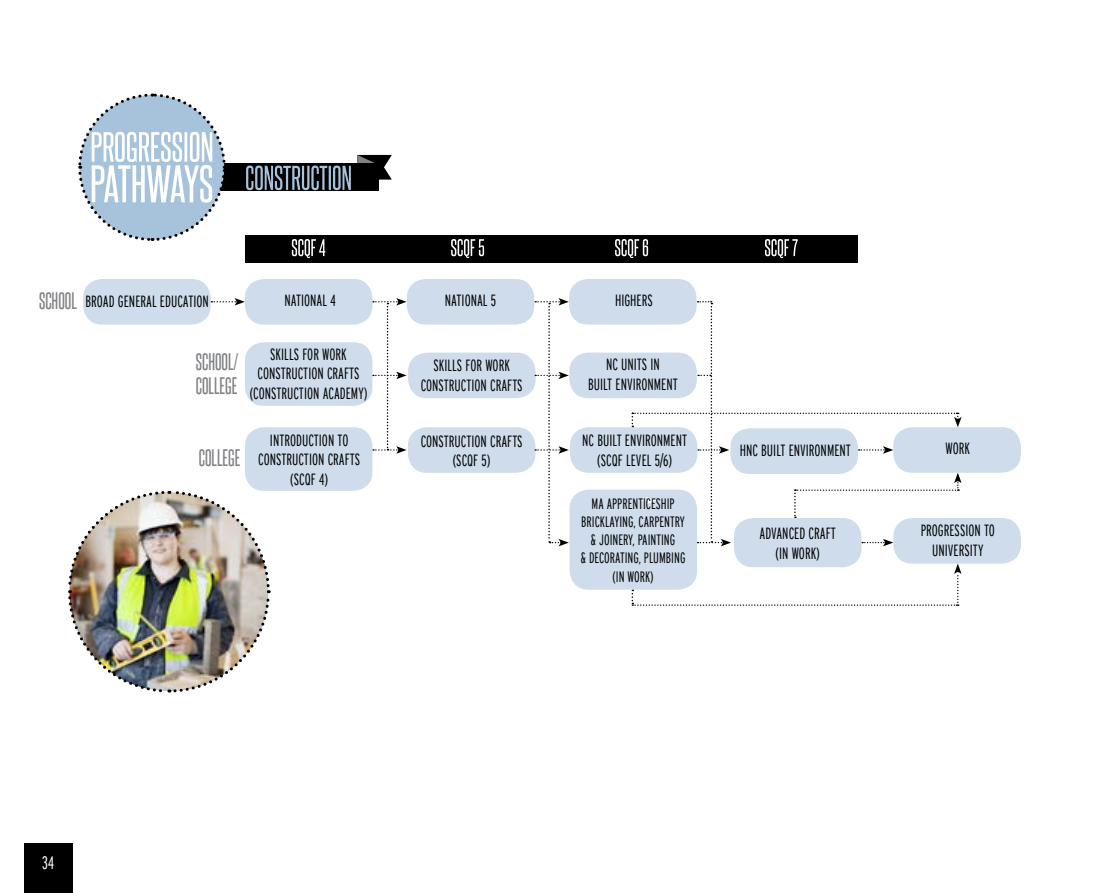
<style>
.page{position:relative;width:1106px;height:893px;background:#fff}
.page>*{position:absolute;margin:0;border:0;box-sizing:border-box;transform-origin:0 0}
.t1{font:20.25px "Steelfish Rg";color:#808285}
.t2{font:300 extra-condensed 18px "Interstate";color:#fff}
.t3{font:300 extra-condensed 16.2px/19.5px "Interstate";color:#000;text-align:center}
.t4{font:300 extra-condensed 15px/18px "Interstate";color:#000;text-align:center}
</style>
<div class="page">
<div style="left:24px;top:843px;width:48px;height:50px;background:#000"></div>
<svg style="left:357px;top:155px;width:35px;height:25px"></svg>
<div style="left:219px;top:164px;width:159px;height:27px;background:#000"></div>
<svg style="left:78px;top:93px;width:149px;height:148px"></svg>
<svg style="left:246px;top:166px;width:105px;height:24px"></svg>
<div style="left:83px;top:279px;width:128px;height:46px;background:#cedceb;border-radius:19px"></div>
<div style="left:245px;top:279px;width:127px;height:46px;background:#cedceb;border-radius:19px"></div>
<div style="left:245px;top:342px;width:127px;height:64px;background:#cedceb;border-radius:19px"></div>
<div style="left:408px;top:353px;width:127px;height:45px;background:#cedceb;border-radius:19px"></div>
<div style="left:245px;top:427px;width:127px;height:64px;background:#cedceb;border-radius:19px"></div>
<div style="left:408px;top:427px;width:127px;height:46px;background:#cedceb;border-radius:19px"></div>
<div style="left:569px;top:490px;width:128px;height:100px;background:#cedceb;border-radius:19px"></div>
<div style="left:734px;top:518px;width:127px;height:49px;background:#cedceb;border-radius:19px"></div>
<div style="left:569px;top:353px;width:128px;height:45px;background:#cedceb;border-radius:19px"></div>
<div style="left:570px;top:427px;width:127px;height:46px;background:#cedceb;border-radius:19px"></div>
<div style="left:893px;top:518px;width:127px;height:46px;background:#cedceb;border-radius:19px"></div>
<div style="left:893px;top:427px;width:127px;height:46px;background:#cedceb;border-radius:19px"></div>
<div style="left:407px;top:279px;width:127px;height:46px;background:#cedceb;border-radius:19px"></div>
<div style="left:569px;top:279px;width:127px;height:46px;background:#cedceb;border-radius:19px"></div>
<svg style="left:373px;top:298px;width:33px;height:156px"></svg>
<svg style="left:535px;top:298px;width:34px;height:248px"></svg>
<svg style="left:631px;top:564px;width:330px;height:42px"></svg>
<svg style="left:631px;top:301px;width:330px;height:245px"></svg>
<svg style="left:211px;top:298px;width:34px;height:8px"></svg>
<img style="left:68px;top:489px;width:203px;height:204px">
<div style="left:246px;top:235px;width:612px;height:27px;background:#000"></div>
<svg style="left:292px;top:239px;width:33px;height:19px"></svg>
<svg style="left:451px;top:239px;width:33px;height:19px"></svg>
<svg style="left:615px;top:239px;width:33px;height:19px"></svg>
<svg style="left:765px;top:239px;width:32px;height:19px"></svg>
<p class="t1" style="left:39px;top:288px;width:8px">SCHOOL</p>
<p class="t3" style="left:86px;top:291px;width:125px">BROAD GENERAL EDUCATION</p>
<p class="t3" style="left:284px;top:290px;width:53px">NATIONAL 4</p>
<p class="t3" style="left:445px;top:290px;width:53px">NATIONAL 5</p>
<p class="t3" style="left:615px;top:290px;width:39px">HIGHERS</p>
<p class="t1" style="left:196px;top:349px;width:8px">SCHOOL</p>
<p class="t1" style="left:233px;top:349px;width:6px">/</p>
<p class="t1" style="left:196px;top:373px;width:7px">COLLEGE</p>
<p class="t1" style="left:199px;top:445px;width:7px">COLLEGE</p>
<p class="t3" style="left:250px;top:344px;width:119px">SKILLS FOR WORK<br>CONSTRUCTION CRAFTS (CONSTRUCTION ACADEMY)</p>
<p class="t3" style="left:421px;top:356px;width:103px">SKILLS FOR WORK<br>CONSTRUCTION CRAFTS</p>
<p class="t3" style="left:588px;top:355px;width:91px">NC UNITS IN<br>BUILT ENVIRONMENT</p>
<p class="t3" style="left:582px;top:430px;width:106px">NC BUILT ENVIRONMENT (SCQF LEVEL 5/6)</p>
<p class="t3" style="left:739px;top:441px;width:113px">HNC BUILT ENVIRONMENT</p>
<p class="t4" style="left:581px;top:495px;width:106px">MA APPRENTICESHIP<br>BRICKLAYING, CARPENTRY &amp; JOINERY, PAINTING<br>&amp; DECORATING, PLUMBING (IN WORK)</p>
<p class="t3" style="left:258px;top:430px;width:103px">INTRODUCTION TO<br>CONSTRUCTION CRAFTS (SCQF 4)</p>
<p class="t3" style="left:420px;top:431px;width:103px">CONSTRUCTION CRAFTS (SCQF 5)</p>
<p class="t3" style="left:759px;top:524px;width:78px">ADVANCED CRAFT (IN WORK)</p>
<p class="t3" style="left:945px;top:438px;width:26px">WORK</p>
<p class="t3" style="left:920px;top:521px;width:76px">PROGRESSION TO<br>UNIVERSITY</p>
<p class="t2" style="left:42px;top:853px;width:13px">34</p>
</div>
